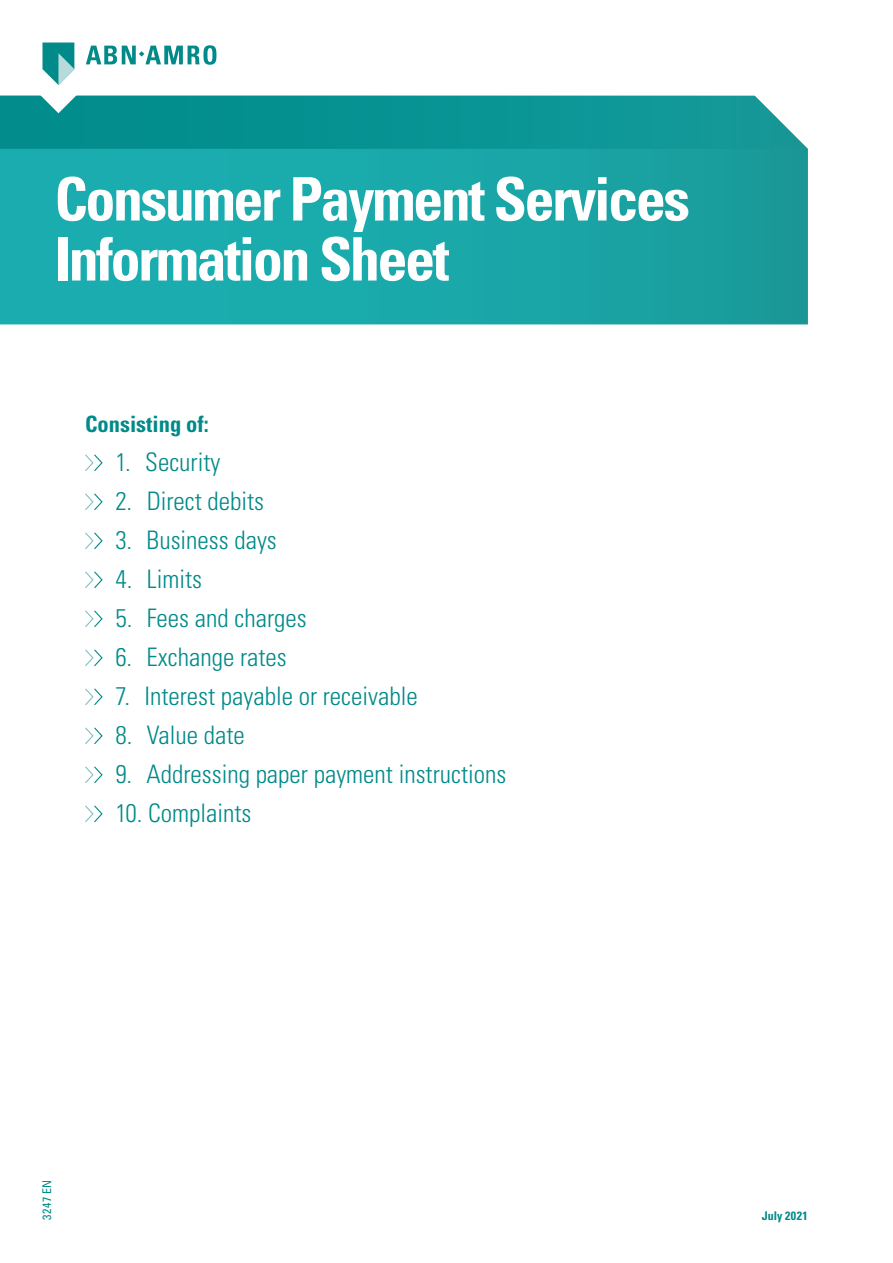
<style>
.page{position:relative;width:893px;height:1263px;background:#fff}
.page>*{position:absolute;margin:0;border:0;box-sizing:border-box;transform-origin:0 0}
.t1{font:700 condensed 60px/60px "Univers LT Std";letter-spacing:-.04em;color:#fff}
.t2{font:300 condensed 25.5px "Univers LT Std";color:#008a89}
.t3{font:700 condensed 22.5px "Univers LT Std";color:#008a89}
.t4{font:700 condensed 12px "Univers LT Std";letter-spacing:.02em;color:#008a89}
.t5{font:condensed 12px "Univers LT Std";letter-spacing:.045em;color:#008a89}
</style>
<div class="page">
<svg style="left:85px;top:454px;width:18px;height:17px"></svg>
<svg style="left:85px;top:493px;width:18px;height:17px"></svg>
<svg style="left:85px;top:532px;width:18px;height:17px"></svg>
<svg style="left:85px;top:571px;width:18px;height:18px"></svg>
<svg style="left:85px;top:610px;width:18px;height:18px"></svg>
<svg style="left:85px;top:649px;width:18px;height:18px"></svg>
<svg style="left:85px;top:688px;width:18px;height:18px"></svg>
<svg style="left:85px;top:727px;width:18px;height:18px"></svg>
<svg style="left:85px;top:766px;width:18px;height:18px"></svg>
<svg style="left:85px;top:805px;width:18px;height:18px"></svg>
<svg style="left:1px;top:149px;width:807px;height:175px;background:#1aa6a7"></svg>
<svg style="left:0;top:43px;width:808px;height:106px"></svg>
<svg style="left:0;top:96px;width:1px;height:228px"></svg>
<h1 class="t1" style="left:54px;top:169px;width:637px">Consumer Payment Services<br>Information Sheet</h1>
<p class="t3" style="left:85px;top:410px;width:125px">Consisting of:</p>
<p class="t2" style="left:115px;top:447px;width:106px">1. Security</p>
<p class="t2" style="left:115px;top:486px;width:150px">2. Direct debits</p>
<p class="t2" style="left:115px;top:525px;width:163px">3. Business days</p>
<p class="t2" style="left:115px;top:564px;width:88px">4. Limits</p>
<p class="t2" style="left:115px;top:603px;width:193px">5. Fees and charges</p>
<p class="t2" style="left:115px;top:642px;width:173px">6. Exchange rates</p>
<p class="t2" style="left:115px;top:681px;width:304px">7. Interest payable or receivable</p>
<p class="t2" style="left:115px;top:720px;width:131px">8. Value date</p>
<p class="t2" style="left:115px;top:759px;width:392px">9. Addressing paper payment instructions</p>
<p class="t2" style="left:115px;top:798px;width:138px">10. Complaints</p>
<p class="t5" style="left:39px;top:1220px;width:42px;rotate:-90deg">3247 EN</p>
<p class="t4" style="left:762px;top:1208px;width:48px">July 2021</p>
</div>
